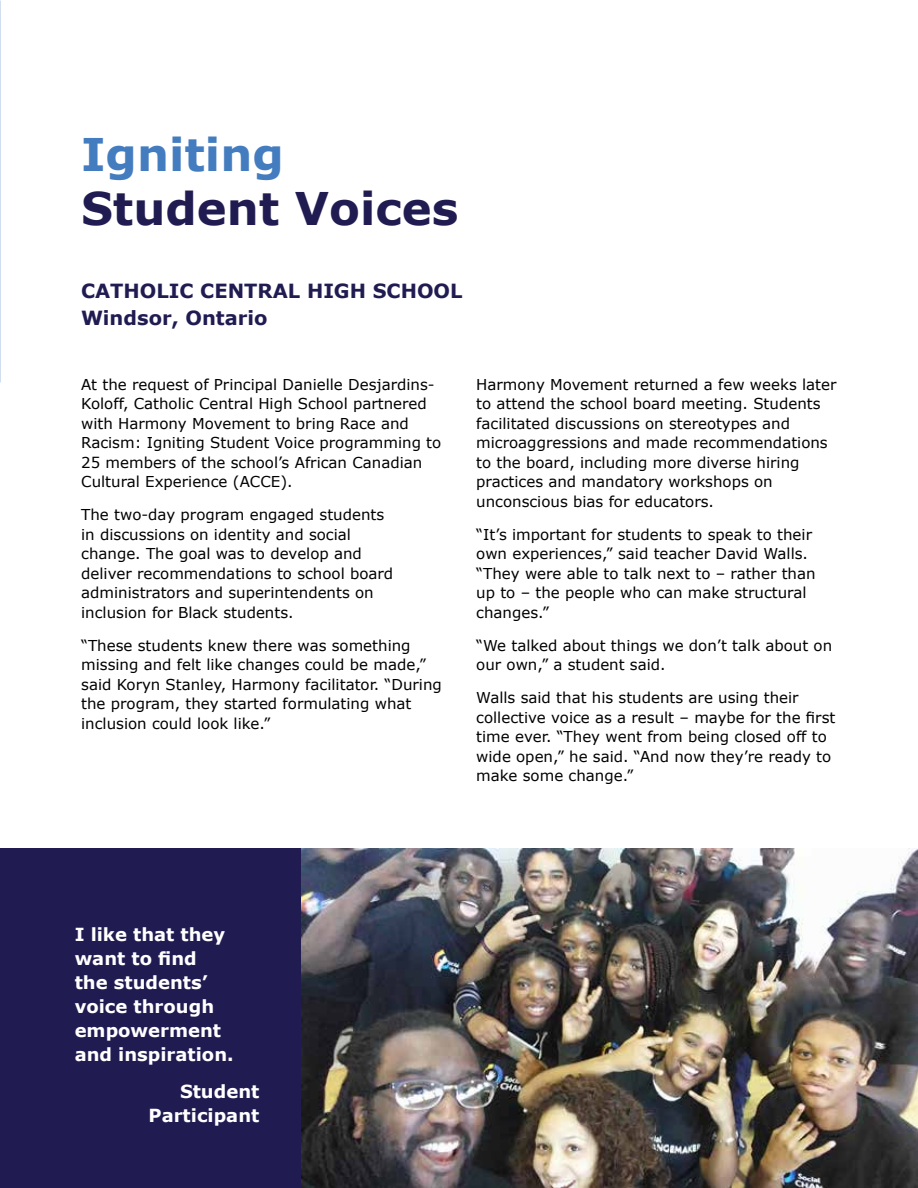
<style>
.page{position:relative;width:918px;height:1188px;background:#fff}
.page>*{position:absolute;margin:0;border:0;box-sizing:border-box;transform-origin:0 0}
.t1{font:700 45px "Verdana";color:#201c52}
.t2{font:700 45px "Verdana";color:#437cbf}
.t3{font:700 19.5px/27px "Verdana";color:#201c52}
.t4{font:700 18px/24px "Verdana";color:#fff}
.t5{font:15px/19.5px "Verdana";color:#000}
</style>
<div class="page">
<div style="left:0;top:849px;width:918px;height:339px;background:#201c52"></div>
<img style="left:302px;top:849px;width:616px;height:339px">
<h1 class="t2" style="left:81px;top:123px;width:204px">Igniting</h1>
<h1 class="t1" style="left:81px;top:177px;width:379px">Student Voices</h1>
<h2 class="t3" style="left:81px;top:277px;width:383px">CATHOLIC CENTRAL HIGH SCHOOL<br>Windsor, Ontario</h2>
<p class="t5" style="left:81px;top:374px;width:362px">At the request of Principal Danielle Desjardins-Koloff, Catholic Central High School partnered with Harmony Movement to bring Race and Racism: Igniting Student Voice programming to 25 members of the school’s African Canadian Cultural Experience (ACCE).</p>
<p class="t5" style="left:81px;top:505px;width:314px">The two-day program engaged students in discussions on identity and social change. The goal was to develop and deliver recommendations to school board administrators and superintendents on inclusion for Black students.</p>
<p class="t5" style="left:81px;top:635px;width:362px">“These students knew there was something missing and felt like changes could be made,” said Koryn Stanley, Harmony facilitator. “During the program, they started formulating what inclusion could look like.”</p>
<p class="t5" style="left:476px;top:374px;width:362px">Harmony Movement returned a few weeks later to attend the school board meeting. Students facilitated discussions on stereotypes and microaggressions and made recommendations to the board, including more diverse hiring practices and mandatory workshops on unconscious bias for educators.</p>
<p class="t5" style="left:476px;top:524px;width:341px">“It’s important for students to speak to their own experiences,” said teacher David Walls. “They were able to talk next to – rather than up to – the people who can make structural changes.”</p>
<p class="t5" style="left:476px;top:635px;width:357px">“We talked about things we don’t talk about on our own,” a student said.</p>
<p class="t5" style="left:476px;top:688px;width:361px">Walls said that his students are using their collective voice as a result – maybe for the first time ever. “They went from being closed off to wide open,” he said. “And now they’re ready to make some change.”</p>
<p class="t4" style="left:75px;top:922px;width:160px">I like that they want to find the students’ voice through empowerment and inspiration.</p>
<p class="t4" style="left:148px;top:1079px;width:112px;text-align:right">Student<br>Participant</p>
</div>
